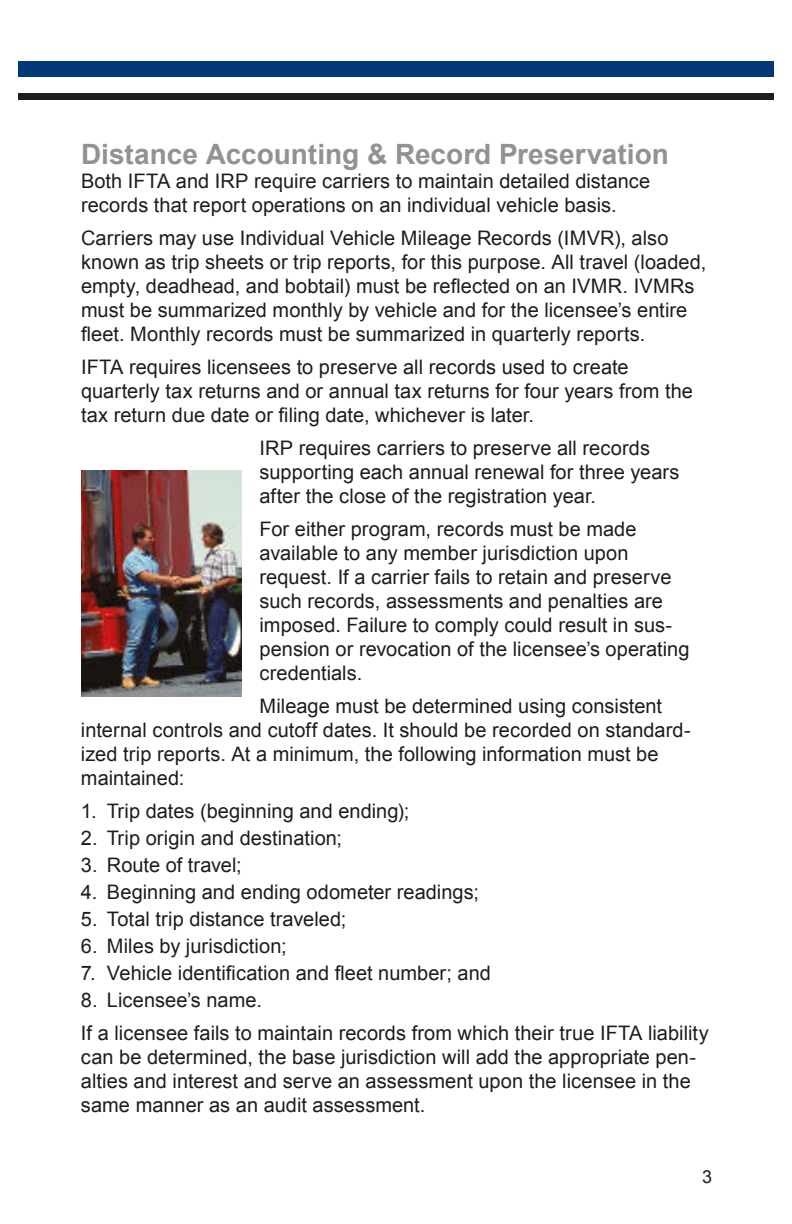
<style>
.page{position:relative;width:792px;height:1224px;background:#fff}
.page>*{position:absolute;margin:0;border:0;box-sizing:border-box;transform-origin:0 0}
.t1{font:700 28px "Arial";color:#929290}
.t2{font:20px/24px "Arial";letter-spacing:.005em;color:#1d1d1b}
.t3{font:18px "Arial";color:#1d1d1b}
</style>
<div class="page">
<div style="left:18px;top:85px;width:756px;height:15px;background:#1d1d1b"></div>
<div style="left:18px;top:78px;width:756px;height:14px;background:#fff"></div>
<div style="left:18px;top:62px;width:756px;height:15px;background:#013878"></div>
<img style="left:81px;top:470px;width:161px;height:226px">
<h3 class="t1" style="left:81px;top:136px;width:589px">Distance Accounting &amp; Record Preservation</h3>
<p class="t2" style="left:81px;top:170px;width:571px">Both IFTA and IRP require carriers to maintain detailed distance</p>
<p class="t2" style="left:81px;top:194px;width:537px">records that report operations on an individual vehicle basis.</p>
<p class="t2" style="left:81px;top:227px;width:627px">Carriers may use Individual Vehicle Mileage Records (IMVR), also known as trip sheets or trip reports, for this purpose. All travel (loaded, empty, deadhead, and bobtail) must be reflected on an IVMR. IVMRs</p>
<p class="t2" style="left:81px;top:299px;width:608px">must be summarized monthly by vehicle and for the licensee’s entire</p>
<p class="t2" style="left:81px;top:323px;width:566px">fleet. Monthly records must be summarized in quarterly reports.</p>
<p class="t2" style="left:81px;top:356px;width:614px">IFTA requires licensees to preserve all records used to create quarterly tax returns and or annual tax returns for four years from the</p>
<p class="t2" style="left:81px;top:404px;width:454px">tax return due date or filing date, whichever is later.</p>
<p class="t2" style="left:260px;top:437px;width:392px">IRP requires carriers to preserve all records</p>
<p class="t2" style="left:260px;top:461px;width:422px">supporting each annual renewal for three years after the close of the registration year.</p>
<p class="t2" style="left:260px;top:518px;width:379px">For either program, records must be made</p>
<p class="t2" style="left:260px;top:542px;width:370px">available to any member jurisdiction upon</p>
<p class="t2" style="left:260px;top:566px;width:432px">request. If a carrier fails to retain and preserve such records, assessments and penalties are imposed. Failure to comply could result in sus&shy;pension or revocation of the licensee’s operating</p>
<p class="t2" style="left:260px;top:662px;width:104px">credentials.</p>
<p class="t2" style="left:81px;top:695px;width:611px;text-indent:179px">Mileage must be determined using consistent internal controls and cutoff dates. It should be recorded on standard&shy;ized trip reports. At a minimum, the following information must be maintained:</p>
<p class="t2" style="left:81px;top:800px;width:330px">1. Trip dates (beginning and ending);</p>
<p class="t2" style="left:81px;top:826px;width:263px">2. Trip origin and destination;</p>
<p class="t2" style="left:81px;top:853px;width:162px">3. Route of travel;</p>
<p class="t2" style="left:81px;top:880px;width:400px">4. Beginning and ending odometer readings;</p>
<p class="t2" style="left:81px;top:907px;width:267px">5. Total trip distance traveled;</p>
<p class="t2" style="left:81px;top:934px;width:207px">6. Miles by jurisdiction;</p>
<p class="t2" style="left:81px;top:961px;width:412px">7. Vehicle identification and fleet number; and</p>
<p class="t2" style="left:81px;top:988px;width:182px">8. Licensee’s name.</p>
<p class="t2" style="left:81px;top:1021px;width:629px">If a licensee fails to maintain records from which their true IFTA liability can be determined, the base jurisdiction will add the appropriate pen&shy;alties and interest and serve an assessment upon the licensee in the</p>
<p class="t2" style="left:81px;top:1093px;width:346px">same manner as an audit assessment.</p>
<p class="t3" style="left:702px;top:1165px;width:12px">3</p>
</div>
